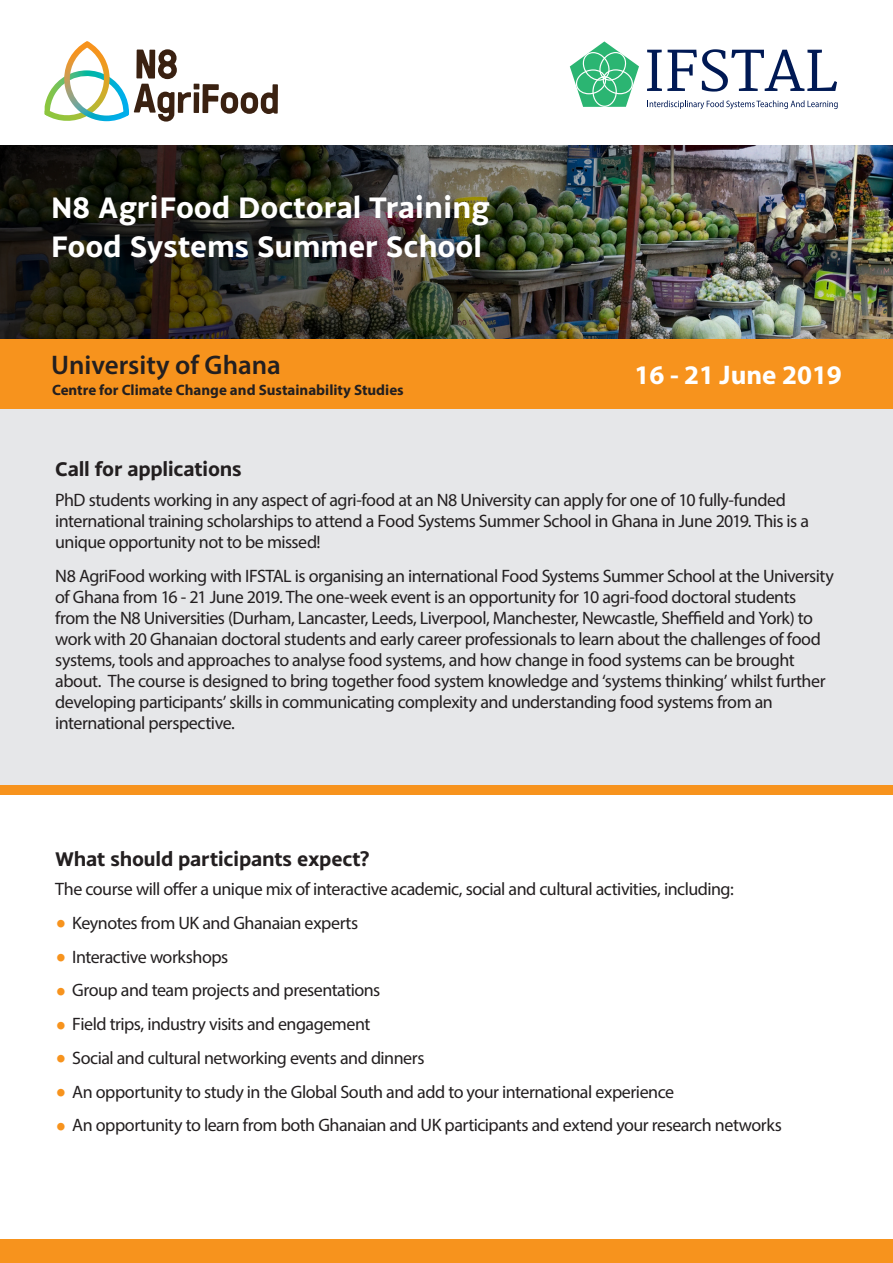
<style>
.page{position:relative;width:893px;height:1263px;background:#fff}
.page>*{position:absolute;margin:0;border:0;box-sizing:border-box;transform-origin:0 0}
.t1{font:700 31.5px "Monsal Gothic";color:#fff}
.t2{font:600 27px "Myriad Pro";color:#231f20}
.t3{font:700 27px "Myriad Pro";color:#fff}
.Subheadings{font:700 21px "Monsal Gothic";letter-spacing:-.015em;color:#231f20}
.Body_text{font:18px/21px "Myriad Pro";letter-spacing:-.03em;color:#231f20}
.t4{font:700 15px "Myriad Pro";color:#231f20}
.s1{color:#f7931d}
</style>
<div class="page">
<div style="left:0;top:409px;width:893px;height:376px;background:#e6e7e9"></div>
<div style="left:0;top:785px;width:893px;height:10px;background:#f7931d"></div>
<img style="left:725px;top:145px;width:168px;height:195px">
<svg style="left:45px;top:41px;width:232px;height:81px"></svg>
<svg style="left:647px;top:49px;width:190px;height:43px"></svg>
<svg style="left:570px;top:41px;width:69px;height:66px"></svg>
<svg style="left:649px;top:100px;width:189px;height:9px"></svg>
<img style="left:0;top:145px;width:725px;height:195px">
<div style="left:0;top:340px;width:893px;height:69px;background:#f7931d"></div>
<div style="left:0;top:1239px;width:893px;height:24px;background:#f7931d"></div>
<p class="t1" style="left:51px;top:187px;width:440px">N8 AgriFood Doctoral Training</p>
<p class="t1" style="left:51px;top:226px;width:432px">Food Systems Summer School</p>
<p class="t2" style="left:51px;top:348px;width:231px">University of Ghana</p>
<p class="t4" style="left:52px;top:380px;width:353px">Centre for Climate Change and Sustainability Studies</p>
<p class="t3" style="left:635px;top:357px;width:209px">16 - 21 June 2019</p>
<p class="Subheadings" style="left:55px;top:456px;width:188px">Call for applications</p>
<p class="Body_text" style="left:55px;top:489px;width:755px">PhD students working in any aspect of agri-food at an N8 University can apply for one of 10 fully-funded international training scholarships to attend a Food Systems Summer School in Ghana in June 2019. This is a unique opportunity not to be missed!</p>
<p class="Body_text" style="left:55px;top:565px;width:780px">N8 AgriFood working with IFSTAL is organising an international Food Systems Summer School at the University of Ghana from 16 - 21 June 2019. The one-week event is an opportunity for 10 agri-food doctoral students from the N8 Universities (Durham, Lancaster, Leeds, Liverpool, Manchester, Newcastle, Sheffield and York) to work with 20 Ghanaian doctoral students and early career professionals to learn about the challenges of food systems, tools and approaches to analyse food systems, and how change in food systems can be brought about. The course is designed to bring together food system knowledge and ‘systems thinking’ whilst further developing participants’ skills in communicating complexity and understanding food systems from an international perspective.</p>
<p class="Subheadings" style="left:55px;top:845px;width:316px">What should participants expect?</p>
<p class="Body_text" style="left:55px;top:878px;width:680px">The course will offer a unique mix of interactive academic, social and cultural activities, including:</p>
<p class="Body_text" style="left:55px;top:912px;width:305px"><span class="s1">•</span> Keynotes from UK and Ghanaian experts</p>
<p class="Body_text" style="left:55px;top:946px;width:174px"><span class="s1">•</span> Interactive workshops</p>
<p class="Body_text" style="left:55px;top:979px;width:327px"><span class="s1">•</span> Group and team projects and presentations</p>
<p class="Body_text" style="left:55px;top:1013px;width:317px"><span class="s1">•</span> Field trips, industry visits and engagement</p>
<p class="Body_text" style="left:55px;top:1047px;width:371px"><span class="s1">•</span> Social and cultural networking events and dinners</p>
<p class="Body_text" style="left:55px;top:1081px;width:620px"><span class="s1">•</span> An opportunity to study in the Global South and add to your international experience</p>
<p class="Body_text" style="left:55px;top:1114px;width:728px"><span class="s1">•</span> An opportunity to learn from both Ghanaian and UK participants and extend your research networks</p>
</div>
